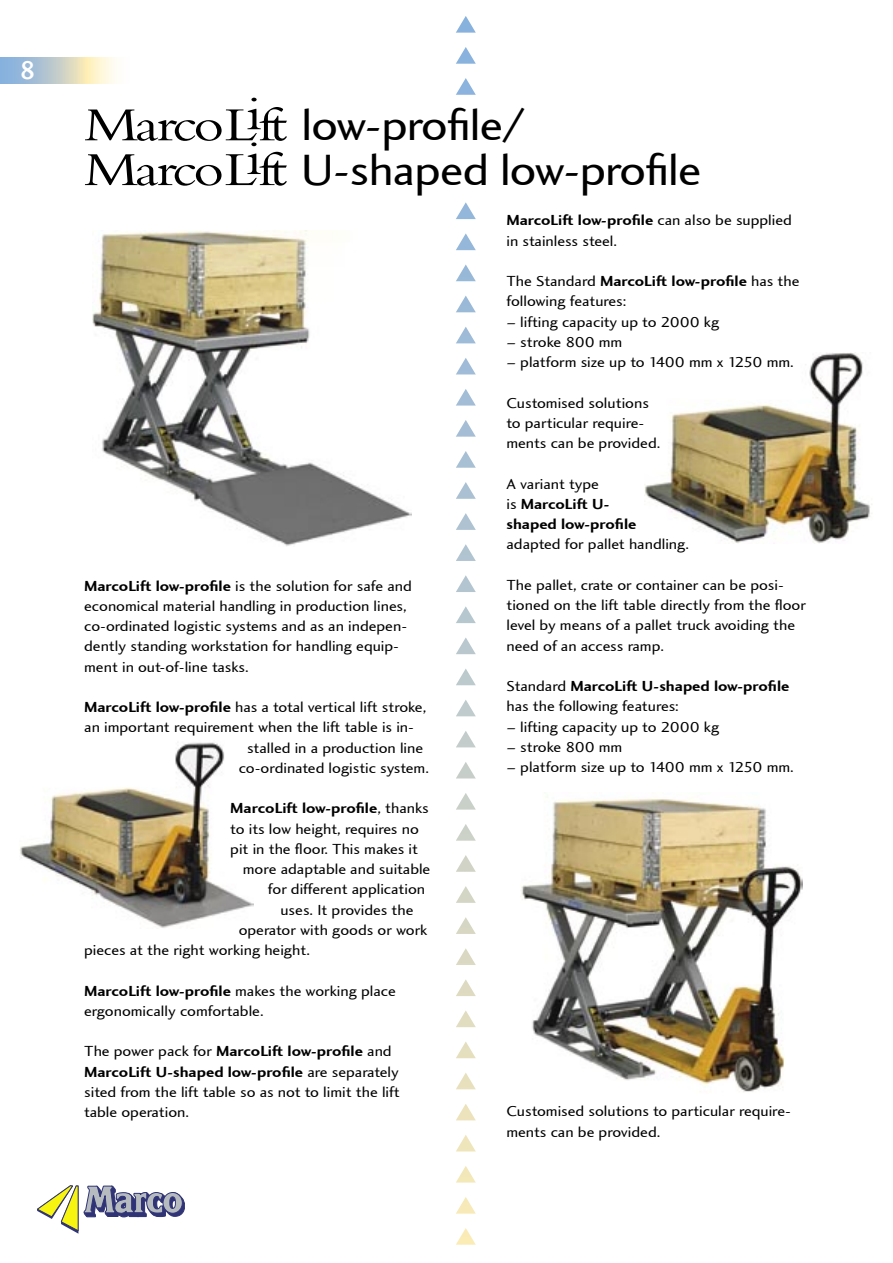
<style>
.page{position:relative;width:893px;height:1263px;background:#fff}
.page>*{position:absolute;margin:0;border:0;box-sizing:border-box;transform-origin:0 0}
.t1{font:45px/44.7px "Charlotte Sans Book Let Plain";letter-spacing:-.015em;color:#000;scale:1.1 1}
.t2{font:27px "Charlotte Sans Medium Let Plain";color:#fff}
.t3{font:15px/20.2px "Charlotte Sans Book Let Plain";color:#000;scale:1.1 1}
.t4{font:15px/20.2px "Charlotte Sans Bold Let Plain";color:#000;scale:1.1 1}
.s1{font-family:"Charlotte Sans Bold Let Plain"}
.s2{font-family:"Charlotte Sans Book Let Plain"}
</style>
<div class="page">
<img style="left:645px;top:352px;width:227px;height:192px">
<img style="left:520px;top:798px;width:283px;height:294px">
<img style="left:20px;top:742px;width:233px;height:186px">
<img style="left:93px;top:230px;width:319px;height:316px">
<svg style="left:456px;top:16px;width:20px;height:17px"></svg>
<svg style="left:456px;top:47px;width:20px;height:17px"></svg>
<svg style="left:456px;top:78px;width:20px;height:17px"></svg>
<svg style="left:456px;top:202px;width:20px;height:17px"></svg>
<svg style="left:456px;top:233px;width:20px;height:17px"></svg>
<svg style="left:456px;top:264px;width:20px;height:17px"></svg>
<svg style="left:456px;top:296px;width:20px;height:16px"></svg>
<svg style="left:456px;top:327px;width:20px;height:16px"></svg>
<svg style="left:456px;top:358px;width:20px;height:16px"></svg>
<svg style="left:456px;top:389px;width:20px;height:17px"></svg>
<svg style="left:456px;top:420px;width:20px;height:17px"></svg>
<svg style="left:456px;top:451px;width:20px;height:17px"></svg>
<svg style="left:456px;top:482px;width:20px;height:17px"></svg>
<svg style="left:456px;top:513px;width:20px;height:17px"></svg>
<svg style="left:456px;top:544px;width:20px;height:17px"></svg>
<svg style="left:456px;top:575px;width:20px;height:17px"></svg>
<svg style="left:456px;top:606px;width:20px;height:17px"></svg>
<svg style="left:456px;top:637px;width:20px;height:17px"></svg>
<svg style="left:456px;top:669px;width:20px;height:16px"></svg>
<svg style="left:456px;top:700px;width:20px;height:16px"></svg>
<svg style="left:456px;top:731px;width:20px;height:16px"></svg>
<svg style="left:456px;top:762px;width:20px;height:16px"></svg>
<svg style="left:456px;top:793px;width:19px;height:16px"></svg>
<svg style="left:456px;top:824px;width:20px;height:17px"></svg>
<svg style="left:456px;top:855px;width:20px;height:17px"></svg>
<svg style="left:456px;top:886px;width:20px;height:17px"></svg>
<svg style="left:456px;top:917px;width:20px;height:17px"></svg>
<svg style="left:456px;top:948px;width:20px;height:17px"></svg>
<svg style="left:456px;top:979px;width:20px;height:17px"></svg>
<svg style="left:456px;top:1010px;width:20px;height:17px"></svg>
<svg style="left:456px;top:1042px;width:20px;height:16px"></svg>
<svg style="left:456px;top:1073px;width:20px;height:16px"></svg>
<svg style="left:456px;top:1104px;width:20px;height:16px"></svg>
<svg style="left:456px;top:1135px;width:20px;height:16px"></svg>
<svg style="left:456px;top:1166px;width:20px;height:16px"></svg>
<svg style="left:456px;top:1197px;width:20px;height:16px"></svg>
<svg style="left:456px;top:1228px;width:20px;height:17px"></svg>
<svg style="left:37px;top:1185px;width:41px;height:49px"></svg>
<svg style="left:84px;top:1185px;width:101px;height:33px"></svg>
<svg style="left:0;top:57px;width:116px;height:26px"></svg>
<svg style="left:85px;top:98px;width:202px;height:88px"></svg>
<h2 class="t2" style="left:19px;top:55px;width:18px">8</h2>
<h1 class="t1" style="left:301px;top:104px;width:366px">low-profile/<br>U-shaped low-profile</h1>
<p class="t3" style="left:84px;top:576px;width:299px"><span class="s1">MarcoLift low-profile</span> is the solution for safe and economical material handling in production lines, co-ordinated logistic systems and as an indepen&shy;dently standing workstation for handling equip&shy;ment in out-of-line tasks.</p>
<p class="t3" style="left:84px;top:697px;width:312px"><span class="s1">MarcoLift low-profile</span> has a total vertical lift stroke,</p>
<p class="t3" style="left:84px;top:718px;width:301px">an important requirement when the lift table is in-</p>
<p class="t3" style="left:247px;top:738px;width:162px">stalled in a production line</p>
<p class="t3" style="left:239px;top:758px;width:174px">co-ordinated logistic system.</p>
<p class="t4" style="left:230px;top:798px;width:182px">MarcoLift low-profile<span class="s2">, thanks</span></p>
<p class="t3" style="left:230px;top:819px;width:173px">to its low height, requires no</p>
<p class="t3" style="left:230px;top:839px;width:172px">pit in the floor. This makes it</p>
<p class="t3" style="left:243px;top:859px;width:172px">more adaptable and suitable</p>
<p class="t3" style="left:268px;top:880px;width:144px">for different application</p>
<p class="t3" style="left:280px;top:900px;width:123px">uses. It provides the</p>
<p class="t3" style="left:239px;top:920px;width:173px">operator with goods or work</p>
<p class="t3" style="left:84px;top:940px;width:207px">pieces at the right working height.</p>
<p class="t4" style="left:84px;top:981px;width:285px">MarcoLift low-profile <span class="s2">makes the working place</span></p>
<p class="t3" style="left:84px;top:1001px;width:165px">ergonomically comfortable.</p>
<p class="t4" style="left:84px;top:1041px;width:288px"><span class="s2">The power pack for</span> MarcoLift low-profile <span class="s2">and<br></span>MarcoLift U-shaped low-profile <span class="s2">are separately</span></p>
<p class="t3" style="left:84px;top:1082px;width:288px">sited from the lift table so as not to limit the lift table operation.</p>
<p class="t4" style="left:506px;top:210px;width:261px">MarcoLift low-profile <span class="s2">can also be supplied</span></p>
<p class="t3" style="left:506px;top:231px;width:102px">in stainless steel.</p>
<p class="t4" style="left:506px;top:271px;width:268px"><span class="s2">The Standard</span> MarcoLift low-profile <span class="s2">has the</span></p>
<p class="t3" style="left:506px;top:292px;width:110px">following features:</p>
<p class="t3" style="left:506px;top:312px;width:195px">– lifting capacity up to 2000 kg</p>
<p class="t3" style="left:506px;top:332px;width:107px">– stroke 800 mm</p>
<p class="t3" style="left:506px;top:352px;width:263px">– platform size up to 1400 mm x 1250 mm.</p>
<p class="t3" style="left:506px;top:393px;width:141px">Customised solutions to particular require&shy;ments can be provided.</p>
<p class="t3" style="left:506px;top:474px;width:86px">A variant type</p>
<p class="t4" style="left:506px;top:494px;width:120px"><span class="s2">is</span> MarcoLift U&shy;shaped low-profile</p>
<p class="t3" style="left:506px;top:535px;width:167px">adapted for pallet handling.</p>
<p class="t3" style="left:506px;top:575px;width:274px">The pallet, crate or container can be posi&shy;tioned on the lift table directly from the floor level by means of a pallet truck avoiding the need of an access ramp.</p>
<p class="t4" style="left:506px;top:676px;width:259px"><span class="s2">Standard</span> MarcoLift U-shaped low-profile</p>
<p class="t3" style="left:506px;top:697px;width:158px">has the following features:</p>
<p class="t3" style="left:506px;top:717px;width:195px">– lifting capacity up to 2000 kg</p>
<p class="t3" style="left:506px;top:737px;width:107px">– stroke 800 mm</p>
<p class="t3" style="left:506px;top:757px;width:263px">– platform size up to 1400 mm x 1250 mm.</p>
<p class="t3" style="left:506px;top:1102px;width:260px">Customised solutions to particular require&shy;ments can be provided.</p>
</div>
